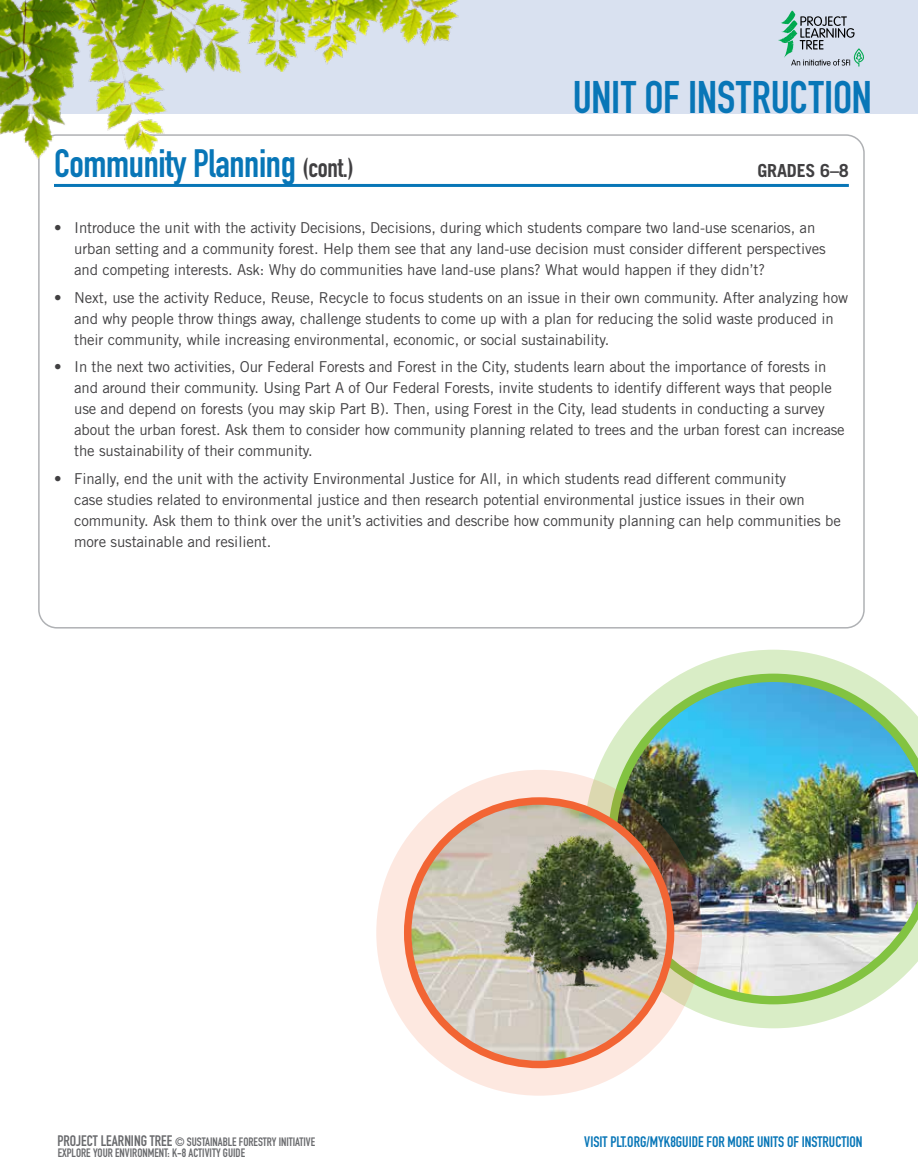
<style>
.page{position:relative;width:918px;height:1175px;background:#fff}
.page>*{position:absolute;margin:0;border:0;box-sizing:border-box;transform-origin:0 0}
.t1{font:700 45px "DIN Condensed";letter-spacing:-.005em;color:#0876b7}
.t2{font:700 39px "DIN Condensed";letter-spacing:-.01em;color:#0876b7}
.t3{font:700 18px "Trade Gothic";letter-spacing:-.01em;color:#414042}
.t4{font:15px/21px "Trade Gothic";letter-spacing:-.01em;color:#414042}
.t5{font:700 15px "DIN Condensed";color:#0876b7}
.t6{font:700 12px/10.9px "DIN Condensed";color:#696a6d}
.s1{font-size:27px;color:#414042}
.s2{font-size:15px}
</style>
<div class="page">
<div style="left:0;top:0;width:918px;height:113px;background:#d9e1f0"></div>
<hr style="left:54px;top:184px;width:795px;height:3px;background:#0876b7">
<svg style="left:778px;top:11px;width:86px;height:56px"></svg>
<img style="left:0;top:0;width:547px;height:162px">
<img style="left:242px;top:0;width:259px;height:72px">
<svg style="left:594px;top:649px;width:272px;height:379px"></svg>
<img style="left:608px;top:673px;width:310px;height:331px">
<svg style="left:376px;top:769px;width:326px;height:326px;fill:#fde8e0"></svg>
<img style="left:408px;top:801px;width:263px;height:263px;border-radius:132px">
<div style="left:404px;top:797px;width:270px;height:271px;border:8px solid #f26534;border-radius:50%"></div>
<img style="left:492px;top:818px;width:177px;height:177px">
<h2 class="t2" style="left:54px;top:137px;width:301px">Community Planning <span class="s1">(cont.)</span></h2>
<h1 class="t1" style="left:573px;top:67px;width:301px">UNIT OF INSTRUCTION</h1>
<p class="t3" style="left:757px;top:160px;width:93px">GRADES 6–8</p>
<p class="t4" style="left:74px;top:217px;width:753px;text-indent:-20px">• Introduce the unit with the activity Decisions, Decisions, during which students compare two land-use scenarios, an urban setting and a community forest. Help them see that any land-use decision must consider different perspectives and competing interests. Ask: Why do communities have land-use plans? What would happen if they didn’t?</p>
<p class="t4" style="left:74px;top:286px;width:775px;text-indent:-20px">• Next, use the activity Reduce, Reuse, Recycle to focus students on an issue in their own community. After analyzing how and why people throw things away, challenge students to come up with a plan for reducing the solid waste produced in their community, while increasing environmental, economic, or social sustainability.</p>
<p class="t4" style="left:74px;top:356px;width:772px;text-indent:-20px">• In the next two activities, Our Federal Forests and Forest in the City, students learn about the importance of forests in and around their community. Using Part A of Our Federal Forests, invite students to identify different ways that people use and depend on forests (you may skip Part B). Then, using Forest in the City, lead students in conducting a survey about the urban forest. Ask them to consider how community planning related to trees and the urban forest can increase the sustainability of their community.</p>
<p class="t4" style="left:74px;top:468px;width:768px;text-indent:-20px">• Finally, end the unit with the activity Environmental Justice for All, in which students read different community<br>case studies related to environmental justice and then research potential environmental justice issues in their own community. Ask them to think over the unit’s activities and describe how community planning can help communities be more sustainable and resilient.</p>
<p class="t6" style="left:57px;top:1136px;width:259px"><span class="s2">PROJECT LEARNING TREE</span> © SUSTAINABLE FORESTRY INITIATIVE<br>EXPLORE YOUR ENVIRONMENT: K-8 ACTIVITY GUIDE</p>
<p class="t5" style="left:584px;top:1131px;width:280px">VISIT PLT.ORG/MYK8GUIDE FOR MORE UNITS OF INSTRUCTION</p>
</div>
